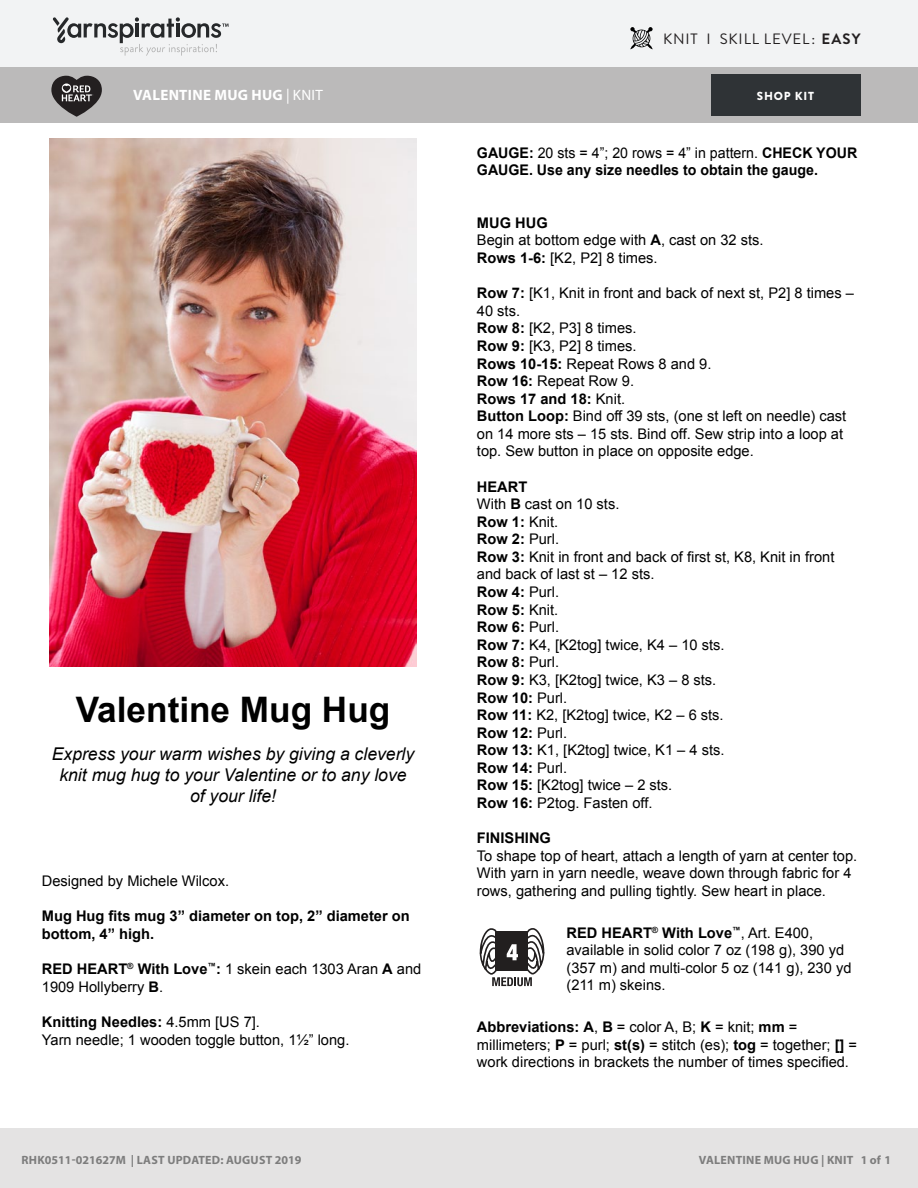
<style>
.page{position:relative;width:918px;height:1188px;background:#fff}
.page>*{position:absolute;margin:0;border:0;box-sizing:border-box;transform-origin:0 0}
.t1{font:700 35.1px "Arial";color:#000}
.t2{font:italic 17.55px/21.1px "Arial";color:#000;text-align:center}
.Pattern_Title{font:700 15px "Myriad Pro";letter-spacing:.02em;color:#fff}
.Skill_Level{font:15px "Brandon Grotesque";letter-spacing:.055em;color:#231f20}
.t3{font:14.7px/17.5px "Arial";color:#000}
.t4{font:700 14.7px/17.5px "Arial";color:#000}
.t5{font:700 12px "Myriad Pro";letter-spacing:.02em;color:#7d7d7d}
.t6{font:900 11.7px "Brandon Grotesque";letter-spacing:.065em;color:#fff}
.s1{font-weight:700}
.s2{font-weight:400}
</style>
<div class="page">
<div style="left:0;top:0;width:918px;height:68px;background:#f2f3f4"></div>
<div style="left:0;top:68px;width:918px;height:55px;background:#bbbaba"></div>
<svg style="left:53px;top:17px;width:176px;height:39px"></svg>
<div style="left:711px;top:74px;width:150px;height:42px;background:#2f3336"></div>
<svg style="left:51px;top:76px;width:51px;height:41px"></svg>
<div style="left:0;top:1128px;width:918px;height:60px;background:#e4e3e3"></div>
<img style="left:49px;top:139px;width:368px;height:527px">
<svg style="left:479px;top:928px;width:66px;height:58px"></svg>
<svg style="left:630px;top:27px;width:23px;height:22px"></svg>
<p class="Skill_Level" style="left:663px;top:29px;width:199px">KNIT I SKILL LEVEL: <span class="s1">EASY</span></p>
<p class="Pattern_Title" style="left:133px;top:85px;width:191px">VALENTINE MUG HUG <span class="s2">| KNIT</span></p>
<p class="t6" style="left:757px;top:88px;width:59px">SHOP KIT</p>
<p class="t1" style="left:76px;top:686px;width:316px">Valentine Mug Hug</p>
<p class="t2" style="left:52px;top:743px;width:364px">Express your warm wishes by giving a cleverly knit mug hug to your Valentine or to any love of your life!</p>
<p class="t3" style="left:42px;top:873px;width:189px">Designed by Michele Wilcox.</p>
<p class="t4" style="left:42px;top:926px;width:114px">bottom, 4” high.</p>
<p class="t3" style="left:42px;top:960px;width:381px"><span class="s1">RED HEART</span><sup>®</sup> <span class="s1">With Love</span><sup>™</sup><span class="s1">:</span> 1 skein each 1303 Aran <span class="s1">A</span> and<br>1909 Hollyberry <span class="s1">B</span>.</p>
<p class="t3" style="left:42px;top:1013px;width:309px"><span class="s1">Knitting Needles:</span> 4.5mm [US 7].<br>Yarn needle; 1 wooden toggle button, 1½” long.</p>
<p class="t4" style="left:42px;top:908px;width:369px">Mug Hug fits mug 3” diameter on top, 2” diameter on</p>
<p class="t4" style="left:477px;top:144px;width:382px">GAUGE: <span class="s2">20 sts = 4”; 20 rows = 4” in pattern.</span> CHECK YOUR<br>GAUGE. Use any size needles to obtain the gauge.</p>
<p class="t3" style="left:477px;top:214px;width:288px"><span class="s1">MUG HUG<br></span>Begin at bottom edge with <span class="s1">A</span>, cast on 32 sts.<br><span class="s1">Rows 1-6:</span> [K2, P2] 8 times.</p>
<p class="t3" style="left:477px;top:284px;width:379px"><span class="s1">Row 7:</span> [K1, Knit in front and back of next st, P2] 8 times –<br>40 sts.<br><span class="s1">Row 8:</span> [K2, P3] 8 times.<br><span class="s1">Row 9:</span> [K3, P2] 8 times.<br><span class="s1">Rows 10-15:</span> Repeat Rows 8 and 9.<br><span class="s1">Row 16:</span> Repeat Row 9.<br><span class="s1">Rows 17 and 18:</span> Knit.<br><span class="s1">Button Loop:</span> Bind off 39 sts, (one st left on needle) cast on 14 more sts – 15 sts. Bind off. Sew strip into a loop at top. Sew button in place on opposite edge.</p>
<p class="t3" style="left:477px;top:478px;width:359px"><span class="s1">HEART<br></span>With <span class="s1">B</span> cast on 10 sts.<br><span class="s1">Row 1:</span> Knit.<br><span class="s1">Row 2:</span> Purl.<br><span class="s1">Row 3:</span> Knit in front and back of first st, K8, Knit in front and back of last st – 12 sts.<br><span class="s1">Row 4:</span> Purl.<br><span class="s1">Row 5:</span> Knit.<br><span class="s1">Row 6:</span> Purl.<br><span class="s1">Row 7:</span> K4, [K2tog] twice, K4 – 10 sts.<br><span class="s1">Row 8:</span> Purl.<br><span class="s1">Row 9:</span> K3, [K2tog] twice, K3 – 8 sts.<br><span class="s1">Row 10:</span> Purl.<br><span class="s1">Row 11:</span> K2, [K2tog] twice, K2 – 6 sts.<br><span class="s1">Row 12:</span> Purl.<br><span class="s1">Row 13:</span> K1, [K2tog] twice, K1 – 4 sts.<br><span class="s1">Row 14:</span> Purl.<br><span class="s1">Row 15:</span> [K2tog] twice – 2 sts.<br><span class="s1">Row 16:</span> P2tog. Fasten off.</p>
<p class="t3" style="left:477px;top:829px;width:382px"><span class="s1">FiNisHiNG<br></span>To shape top of heart, attach a length of yarn at center top.<br>With yarn in yarn needle, weave down through fabric for 4 rows, gathering and pulling tightly. Sew heart in place.</p>
<p class="t3" style="left:567px;top:924px;width:286px"><span class="s1">RED HEART</span><sup>®</sup> <span class="s1">With Love</span><sup>™</sup>, Art. E400, available in solid color 7 oz (198 g), 390 yd (357 m) and multi-color 5 oz (141 g), 230 yd (211 m) skeins.</p>
<p class="t3" style="left:477px;top:1018px;width:382px"><span class="s1">Abbreviations: A</span>, <span class="s1">B</span> = color A, B; <span class="s1">K</span> = knit; <span class="s1">mm</span> = millimeters; <span class="s1">P</span> = purl; <span class="s1">st(s)</span> = stitch (es); <span class="s1">tog</span> = together; <span class="s1">[]</span> = work directions in brackets the number of times specified.</p>
<p class="t5" style="left:22px;top:1152px;width:281px">RHK0511-021627M | LAST UPDATED: AUGUST 2019</p>
<p class="t5" style="left:699px;top:1152px;width:194px">VALENTINE MUG HUG | KNIT 1 of 1</p>
</div>
